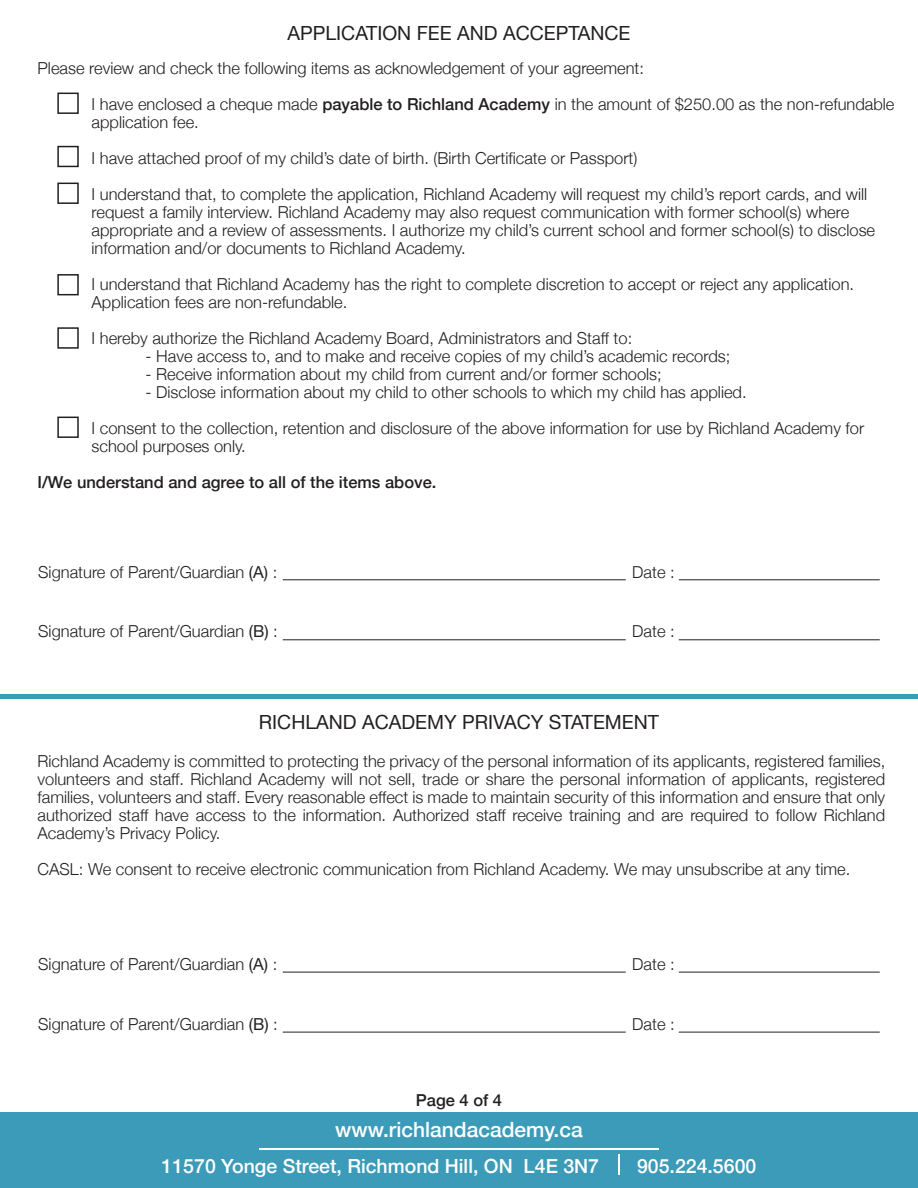
<style>
.page{position:relative;width:918px;height:1188px;background:#fff}
.page>*{position:absolute;margin:0;border:0;box-sizing:border-box;transform-origin:0 0}
.t1{font:500 21px "Helvetica Neue";color:#fff}
.t2{font:19.5px "Helvetica Neue";color:#231f20}
.t3{font:500 19.5px "Helvetica Neue";color:#fff}
.t4{font:300 16.5px/18px "Helvetica Neue";color:#231f20}
.t5{font:500 16.5px "Helvetica Neue";color:#231f20}
.s1{font-weight:500}
.s2{font-weight:400}
</style>
<div class="page">
<hr style="left:0;top:694px;width:918px;height:4px;background:#3c9bb8">
<div style="left:57px;top:93px;width:22px;height:21px;border:2px solid #231f20"></div>
<div style="left:57px;top:146px;width:22px;height:21px;border:2px solid #231f20"></div>
<div style="left:57px;top:183px;width:22px;height:21px;border:2px solid #231f20"></div>
<div style="left:57px;top:274px;width:22px;height:21px;border:2px solid #231f20"></div>
<div style="left:57px;top:327px;width:22px;height:22px;border:2px solid #231f20"></div>
<div style="left:57px;top:417px;width:22px;height:21px;border:2px solid #231f20"></div>
<hr style="left:679px;top:579px;width:201px;height:1px;background:#231f20">
<hr style="left:283px;top:579px;width:343px;height:1px;background:#231f20">
<hr style="left:679px;top:639px;width:201px;height:1px;background:#231f20">
<hr style="left:283px;top:639px;width:343px;height:1px;background:#231f20">
<hr style="left:679px;top:972px;width:201px;height:1px;background:#231f20">
<hr style="left:283px;top:972px;width:343px;height:1px;background:#231f20">
<hr style="left:679px;top:1032px;width:201px;height:1px;background:#231f20">
<hr style="left:283px;top:1032px;width:343px;height:1px;background:#231f20">
<div style="left:0;top:1113px;width:918px;height:75px;background:#3c9bb8"></div>
<hr style="left:259px;top:1148px;width:400px;height:2px;background:#fff">
<hr style="left:618px;top:1154px;width:2px;height:20px;background:#fff">
<p class="t2" style="left:287px;top:19px;width:345px">APPLICATION FEE AND ACCEPTANCE</p>
<p class="t4" style="left:92px;top:48px;width:804px;line-height:36px;text-indent:-54px">Please review and check the following items as acknowledgement of your agreement:<br>I have enclosed a cheque made <span class="s1">payable to Richland Academy</span> in the amount of $250.00 as the non-refundable</p>
<p class="t4" style="left:92px;top:102px;width:777px;line-height:36px">application fee.<br>I have attached proof of my child’s date of birth. (Birth Certificate or Passport)<br>I understand that, to complete the application, Richland Academy will request my child’s report cards, and will</p>
<p class="t4" style="left:92px;top:201px;width:785px">request a family interview. Richland Academy may also request communication with former school(s) where appropriate and a review of assessments. I authorize my child’s current school and former school(s) to disclose information and/or documents to Richland Academy.</p>
<p class="t4" style="left:92px;top:273px;width:764px">I understand that Richland Academy has the right to complete discretion to accept or reject any application.<br>Application fees are non-refundable.</p>
<p class="t4" style="left:92px;top:327px;width:542px">I hereby authorize the Richland Academy Board, Administrators and Staff to:</p>
<p class="t4" style="left:146px;top:345px;width:586px">- Have access to, and to make and receive copies of my child’s academic records;</p>
<p class="t4" style="left:146px;top:363px;width:518px">- Receive information about my child from current and/or former schools;</p>
<p class="t4" style="left:92px;top:372px;width:774px;line-height:36px;text-indent:54px">- Disclose information about my child to other schools to which my child has applied.<br>I consent to the collection, retention and disclosure of the above information for use by Richland Academy for</p>
<p class="t4" style="left:92px;top:435px;width:156px">school purposes only.</p>
<p class="t5" style="left:38px;top:468px;width:400px">I/We understand and agree to all of the items above.</p>
<p class="t4" style="left:38px;top:562px;width:241px">Signature of Parent/Guardian <span class="s2">(A)</span> :</p>
<p class="t4" style="left:632px;top:562px;width:44px">Date :</p>
<p class="t4" style="left:38px;top:621px;width:241px">Signature of Parent/Guardian <span class="s2">(B)</span> :</p>
<p class="t4" style="left:632px;top:621px;width:44px">Date :</p>
<p class="t2" style="left:259px;top:708px;width:402px">RICHLAND ACADEMY PRIVACY STATEMENT</p>
<p class="t4" style="left:38px;top:751px;width:849px;text-align:justify">Richland Academy is committed to protecting the privacy of the personal information of its applicants, registered families, volunteers and staff. Richland Academy will not sell, trade or share the personal information of applicants, registered families, volunteers and staff. Every reasonable effect is made to maintain security of this information and ensure that only authorized staff have access to the information. Authorized staff receive training and are required to follow Richland Academy’s Privacy Policy.</p>
<p class="t4" style="left:38px;top:859px;width:814px">CASL: We consent to receive electronic communication from Richland Academy. We may unsubscribe at any time.</p>
<p class="t4" style="left:38px;top:954px;width:241px">Signature of Parent/Guardian <span class="s2">(A)</span> :</p>
<p class="t4" style="left:632px;top:954px;width:44px">Date :</p>
<p class="t4" style="left:38px;top:1014px;width:241px">Signature of Parent/Guardian <span class="s2">(B)</span> :</p>
<p class="t4" style="left:632px;top:1014px;width:44px">Date :</p>
<p class="t5" style="left:416px;top:1087px;width:88px">Page 4 of 4</p>
<p class="t1" style="left:335px;top:1113px;width:249px">www.richlandacademy.ca</p>
<p class="t3" style="left:162px;top:1150px;width:439px">11570 Yonge Street, Richmond Hill, ON L4E 3N7</p>
<p class="t3" style="left:637px;top:1150px;width:121px">905.224.5600</p>
</div>
